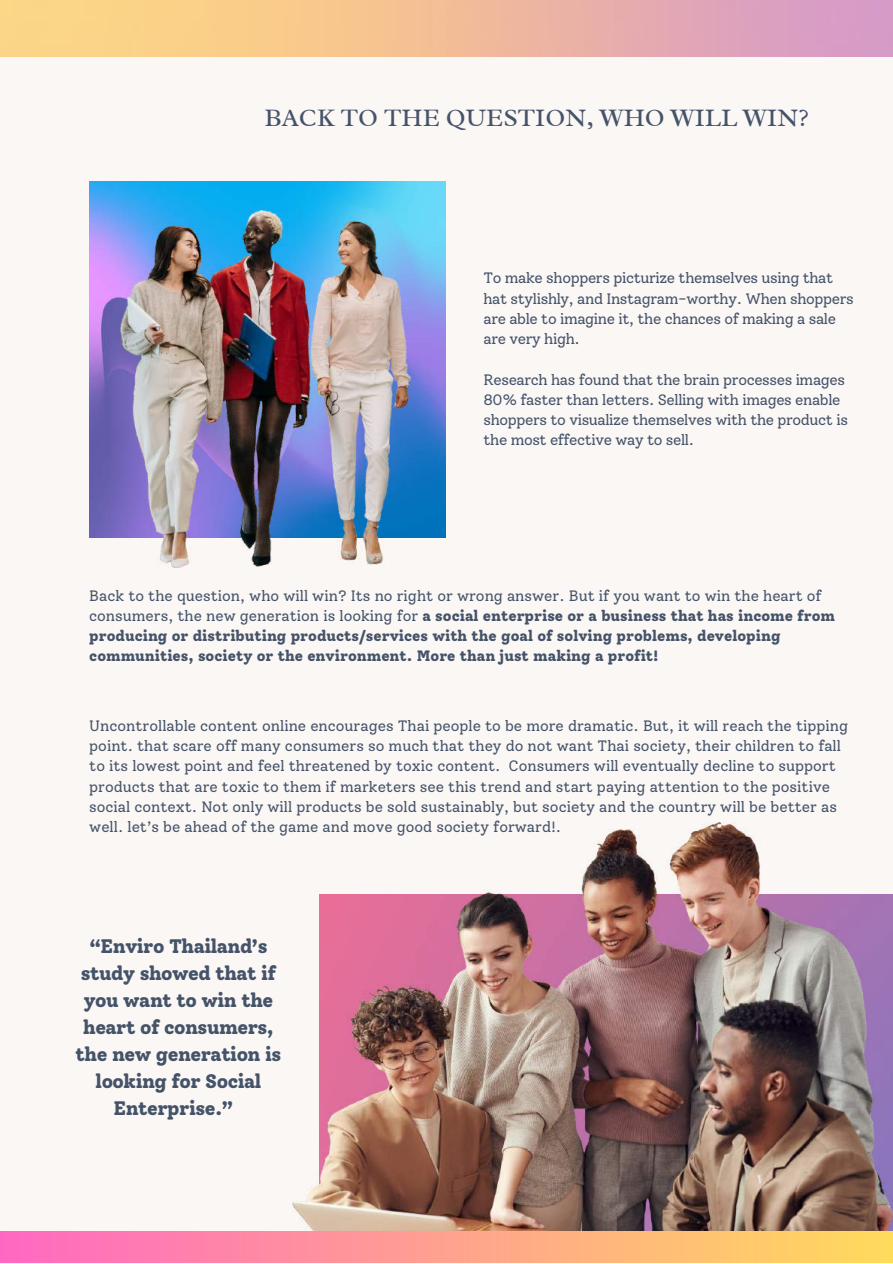
<style>
.page{position:relative;width:893px;height:1264px;background:#fff}
.page>*{position:absolute;margin:0;border:0;box-sizing:border-box;transform-origin:0 0}
.t1{font:25.5px "Radley";color:#455369}
.t2{font:800 19.5px/27px "Solway";letter-spacing:-.025em;color:#455369;text-align:center}
.t3{font:15px/20.2px "Solway";color:#455369}
.t4{font:800 15px/20.2px "Solway";color:#455369}
.t5{font:15px/20.2px "Solway";letter-spacing:-.025em;color:#455369}
.s1{font-weight:400}
</style>
<div class="page">
<div style="left:0;top:0;width:892px;height:1262px;background:#faf7f5"></div>
<img style="left:89px;top:181px;width:357px;height:357px">
<img style="left:121px;top:211px;width:290px;height:356px">
<img style="left:292px;top:822px;width:600px;height:409px">
<div style="left:0;top:1231px;width:892px;height:31px;background:linear-gradient(to right,#ff68c2,#ffdb5c)"></div>
<h1 class="t1" style="left:264px;top:101px;width:545px">BACK TO THE QUESTION, WHO WILL WIN?</h1>
<p class="t5" style="left:483px;top:268px;width:372px">To make shoppers picturize themselves using that hat stylishly, and Instagram-worthy. When shoppers are able to imagine it, the chances of making a sale are very high.</p>
<p class="t5" style="left:483px;top:369px;width:366px">Research has found that the brain processes images 80% faster than letters. Selling with images enable shoppers to visualize themselves with the product is the most effective way to sell.</p>
<p class="t4" style="left:89px;top:585px;width:747px"><span class="s1">Back to the question, who will win? Its no right or wrong answer. But if you want to win the heart of consumers, the new generation is looking for</span> a social enterprise or a business that has income from producing or distributing products/services with the goal of solving problems, developing communities, society or the environment. More than just making a profit!</p>
<p class="t3" style="left:89px;top:715px;width:760px">Uncontrollable content online encourages Thai people to be more dramatic. But, it will reach the tipping point. that scare off many consumers so much that they do not want Thai society, their children to fall to its lowest point and feel threatened by toxic content. Consumers will eventually decline to support products that are toxic to them if marketers see this trend and start paying attention to the positive social context. Not only will products be sold sustainably, but society and the country will be better as well. let’s be ahead of the game and move good society forward!.</p>
<h2 class="t2" style="left:76px;top:932px;width:207px">“Enviro Thailand’s study showed that if you want to win the heart of consumers, the new generation is looking for Social<br>Enterprise.”</h2>
</div>
